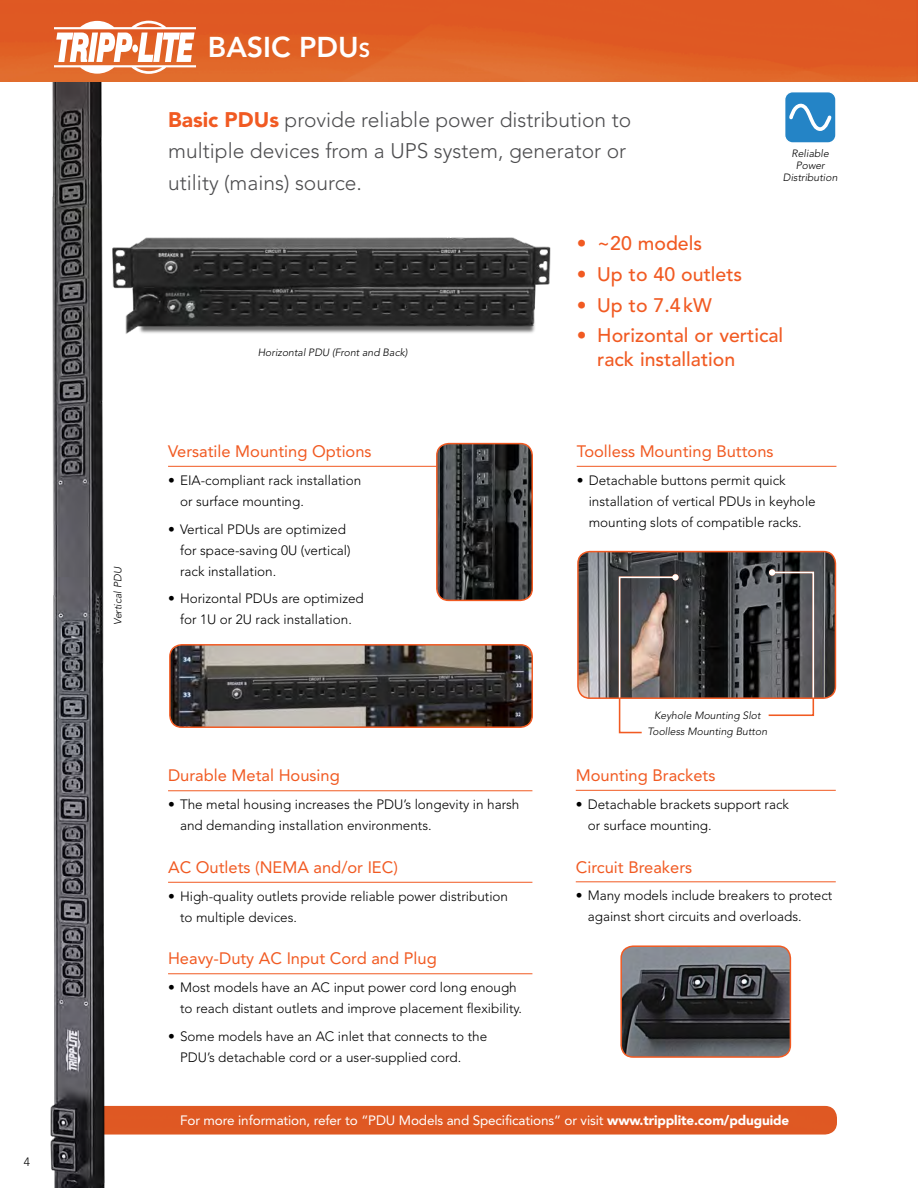
<style>
.page{position:relative;width:918px;height:1188px;background:#fff}
.page>*{position:absolute;margin:0;border:0;box-sizing:border-box;transform-origin:0 0}
.t1{font:800 28.5px "Avenir";color:#fff}
.t2{font:300 21px/31.5px "Avenir";color:#4d4d4f}
.t3{font:500 19.5px/24px "Avenir";color:#f15a22}
.t4{font:16.5px "Avenir";color:#f15a22}
.t5{font:300 13.5px/21px "Avenir";color:#000}
.t6{font:13.5px "Avenir";letter-spacing:-.01em;color:#fff}
.t7{font:300 12px "Avenir";color:#000}
.t8{font:italic 300 10.5px/12px "Avenir";color:#000;text-align:center}
.s1{font-size:19.95px}
.s2{font-weight:900;color:#f15a22}
.s3{font-weight:900}
</style>
<div class="page">
<div style="left:167px;top:1106px;width:670px;height:29px;background:#df5823"></div>
<img style="left:167px;top:237px;width:384px;height:96px">
<img style="left:50px;top:82px;width:117px;height:1106px">
<img style="left:0;top:0;width:918px;height:82px">
<hr style="left:168px;top:466px;width:364px;height:1px;background:#f15a22">
<hr style="left:168px;top:790px;width:364px;height:1px;background:#f15a22">
<hr style="left:168px;top:882px;width:364px;height:1px;background:#f15a22">
<hr style="left:168px;top:973px;width:364px;height:1px;background:#f15a22">
<hr style="left:577px;top:466px;width:259px;height:1px;background:#f15a22">
<img style="left:437px;top:444px;width:95px;height:156px">
<div style="left:436px;top:443px;width:97px;height:158px;border:2px solid #f15a22;border-radius:12px"></div>
<img style="left:579px;top:552px;width:256px;height:145px">
<div style="left:577px;top:551px;width:259px;height:148px;border:2px solid #f15a22;border-radius:12px"></div>
<img style="left:171px;top:645px;width:361px;height:81px">
<div style="left:169px;top:644px;width:364px;height:84px;border:2px solid #f15a22;border-radius:12px"></div>
<svg style="left:618px;top:576px;width:59px;height:158px"></svg>
<div style="left:672px;top:574px;width:7px;height:6px;background:#fff;border-radius:50%"></div>
<svg style="left:767px;top:571px;width:48px;height:145px;background:#686465"></svg>
<div style="left:769px;top:569px;width:6px;height:7px;background:#fff;border-radius:50%"></div>
<div style="left:785px;top:92px;width:51px;height:51px;background:#2484c6;border-radius:8px"></div>
<div style="left:784px;top:91px;width:53px;height:53px;border:1px solid #fff;border-radius:8px"></div>
<svg style="left:789px;top:103px;width:43px;height:28px"></svg>
<svg style="left:54px;top:21px;width:142px;height:53px"></svg>
<hr style="left:576px;top:790px;width:260px;height:1px;background:#f15a22">
<hr style="left:576px;top:881px;width:260px;height:1px;background:#f15a22">
<img style="left:623px;top:947px;width:167px;height:109px">
<div style="left:620px;top:945px;width:171px;height:113px;border:2px solid #f15a22;border-radius:12px"></div>
<p class="t7" style="left:24px;top:1154px;width:8px">4</p>
<p class="t8" style="left:112px;top:625px;width:59px;rotate:-90deg">Vertical PDU</p>
<p class="t1" style="left:208px;top:31px;width:164px">BASIC PDU<span class="s1">s</span></p>
<p class="t2" style="left:168px;top:104px;width:464px"><span class="s2">Basic PDUs</span> provide reliable power distribution to multiple devices from a UPS system, generator or utility (mains) source.</p>
<p class="t8" style="left:783px;top:147px;width:56px">Reliable<br>Power<br>Distribution</p>
<p class="t8" style="left:258px;top:347px;width:151px">Horizontal PDU (Front and Back)</p>
<p class="t4" style="left:168px;top:442px;width:205px">Versatile Mounting Options</p>
<p class="t5" style="left:180px;top:470px;width:183px;text-indent:-12px">• EIA-compliant rack installation or surface mounting.</p>
<p class="t5" style="left:180px;top:518px;width:172px;text-indent:-12px">• Vertical PDUs are optimized for space-saving 0U (vertical) rack installation.</p>
<p class="t5" style="left:168px;top:588px;width:197px;text-align:center">• Horizontal PDUs are optimized for 1U or 2U rack installation.</p>
<p class="t4" style="left:168px;top:766px;width:173px">Durable Metal Housing</p>
<p class="t5" style="left:180px;top:794px;width:341px;text-indent:-12px">• The metal housing increases the PDU’s longevity in harsh and demanding installation environments.</p>
<p class="t4" style="left:168px;top:858px;width:231px">AC Outlets (NEMA and/or IEC)</p>
<p class="t5" style="left:180px;top:886px;width:330px;text-indent:-12px">• High-quality outlets provide reliable power distribution to multiple devices.</p>
<p class="t4" style="left:168px;top:949px;width:270px">Heavy-Duty AC Input Cord and Plug</p>
<p class="t5" style="left:180px;top:977px;width:344px;text-indent:-12px">• Most models have an AC input power cord long enough to reach distant outlets and improve placement flexibility.</p>
<p class="t5" style="left:180px;top:1026px;width:309px;text-indent:-12px">• Some models have an AC inlet that connects to the<br>PDU’s detachable cord or a user-supplied cord.</p>
<p class="t3" style="left:577px;top:232px;width:127px">• ~20 models</p>
<p class="t3" style="left:577px;top:263px;width:167px">• Up to 40 outlets</p>
<p class="t3" style="left:577px;top:293px;width:137px">• Up to 7.4kW</p>
<p class="t3" style="left:597px;top:324px;width:188px;text-indent:-20px">• Horizontal or vertical rack installation</p>
<p class="t4" style="left:577px;top:442px;width:198px">Toolless Mounting Buttons</p>
<p class="t5" style="left:589px;top:470px;width:229px;text-indent:-12px">• Detachable buttons permit quick installation of vertical PDUs in keyhole mounting slots of compatible racks.</p>
<p class="t8" style="left:654px;top:709px;width:108px">Keyhole Mounting Slot</p>
<p class="t8" style="left:648px;top:726px;width:121px">Toolless Mounting Button</p>
<p class="t4" style="left:576px;top:766px;width:141px">Mounting Brackets</p>
<p class="t5" style="left:588px;top:794px;width:203px;text-indent:-12px">• Detachable brackets support rack or surface mounting.</p>
<p class="t4" style="left:576px;top:857px;width:118px">Circuit Breakers</p>
<p class="t5" style="left:588px;top:885px;width:246px;text-indent:-12px">• Many models include breakers to protect against short circuits and overloads.</p>
<p class="t6" style="left:180px;top:1113px;width:611px">For more information, refer to “PDU Models and Specifications” or visit <span class="s3">www.tripplite.com/pduguide</span></p>
</div>
